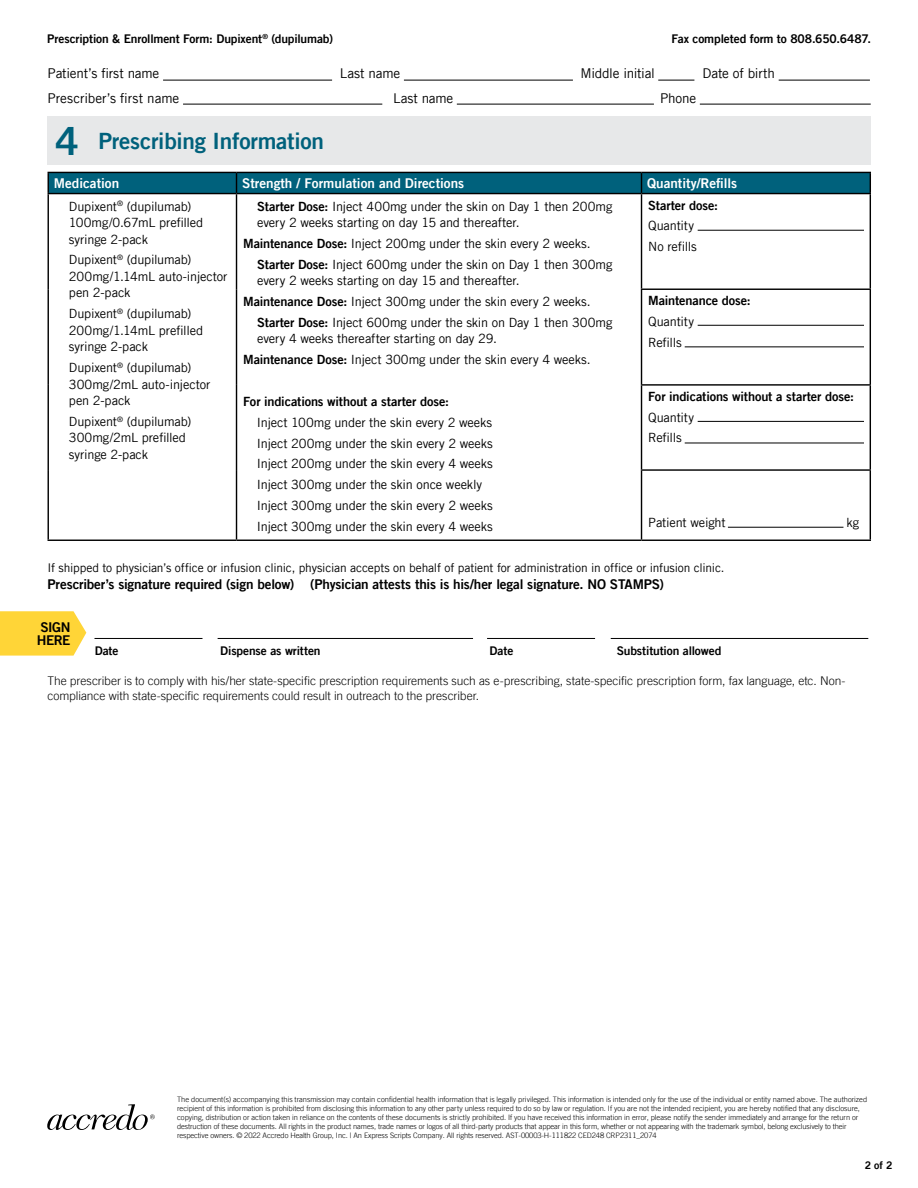
<style>
.page{position:relative;width:918px;height:1188px;background:#fff}
.page>*{position:absolute;margin:0;border:0;box-sizing:border-box;transform-origin:0 0}
.t1{font:22.5px "Trade Gothic Bold Two";letter-spacing:-.01em;color:#00617c}
.t2{font:13.5px "Trade Gothic Bold Two";letter-spacing:-.015em;color:#000}
.t3{font:13.5px "Trade Gothic";letter-spacing:-.01em;color:#000}
.t4{font:13.5px "Trade Gothic Bold Two";color:#fff}
.t5{font:13.5px/13.5px "Trade Gothic Bold Two";letter-spacing:-.035em;color:#000}
.t6{font:12.75px/16.5px "Trade Gothic";letter-spacing:-.01em;color:#000}
.t7{font:12.75px "Trade Gothic Bold Two";letter-spacing:-.01em;color:#000}
.t8{font:300 12px/15px "Trade Gothic";letter-spacing:-.005em;color:#000}
.t9{font:12px "Trade Gothic Bold Two";letter-spacing:-.01em;color:#000}
.t10{font:12px "Trade Gothic";letter-spacing:-.015em;color:#000}
.t11{font:10.5px "Trade Gothic Bold Two";color:#000}
.t12{font:300 7.5px/9px "Trade Gothic";letter-spacing:-.005em;color:#000}
.s1{font-size:39px}
.s2{font-family:"Trade Gothic Bold Two"}
</style>
<div class="page">
<svg style="left:0;top:611px;width:86px;height:45px;background:#ffd847"></svg>
<div style="left:47px;top:117px;width:824px;height:48px;background:#e7e8e9"></div>
<svg style="left:49px;top:194px;width:821px;height:346px"></svg>
<svg style="left:48px;top:172px;width:823px;height:21px;background:#005a73"></svg>
<hr style="left:48px;top:193px;width:189px;height:1px;background:#000">
<hr style="left:48px;top:194px;width:1px;height:95px;background:#000">
<hr style="left:237px;top:193px;width:405px;height:1px;background:#000">
<hr style="left:236px;top:194px;width:1px;height:95px;background:#000">
<hr style="left:642px;top:193px;width:229px;height:1px;background:#000">
<hr style="left:641px;top:194px;width:1px;height:95px;background:#000">
<hr style="left:870px;top:194px;width:1px;height:95px;background:#000">
<hr style="left:48px;top:289px;width:1px;height:96px;background:#000">
<hr style="left:236px;top:289px;width:1px;height:96px;background:#000">
<hr style="left:641px;top:289px;width:230px;height:1px;background:#000">
<hr style="left:641px;top:290px;width:1px;height:94px;background:#000">
<hr style="left:870px;top:290px;width:1px;height:94px;background:#000">
<hr style="left:48px;top:385px;width:1px;height:85px;background:#000">
<hr style="left:236px;top:385px;width:1px;height:85px;background:#000">
<hr style="left:641px;top:384px;width:230px;height:2px;background:#000">
<hr style="left:641px;top:386px;width:1px;height:83px;background:#000">
<hr style="left:870px;top:386px;width:1px;height:83px;background:#000">
<hr style="left:48px;top:470px;width:1px;height:70px;background:#000">
<hr style="left:236px;top:470px;width:1px;height:70px;background:#000">
<hr style="left:641px;top:469px;width:230px;height:2px;background:#000">
<hr style="left:641px;top:471px;width:1px;height:69px;background:#000">
<hr style="left:870px;top:471px;width:1px;height:69px;background:#000">
<hr style="left:48px;top:540px;width:189px;height:1px;background:#000">
<hr style="left:237px;top:540px;width:405px;height:1px;background:#000">
<hr style="left:642px;top:540px;width:229px;height:1px;background:#000">
<hr style="left:163px;top:80px;width:169px;height:1px;background:#000">
<hr style="left:183px;top:104px;width:199px;height:1px;background:#000">
<hr style="left:457px;top:104px;width:197px;height:1px;background:#000">
<hr style="left:700px;top:104px;width:171px;height:1px;background:#000">
<hr style="left:404px;top:80px;width:169px;height:1px;background:#000">
<hr style="left:658px;top:80px;width:36px;height:1px;background:#000">
<hr style="left:698px;top:230px;width:166px;height:1px;background:#000">
<hr style="left:698px;top:325px;width:166px;height:1px;background:#000">
<hr style="left:698px;top:421px;width:166px;height:1px;background:#000">
<hr style="left:728px;top:527px;width:115px;height:1px;background:#000">
<hr style="left:685px;top:347px;width:179px;height:1px;background:#000">
<hr style="left:685px;top:443px;width:179px;height:1px;background:#000">
<hr style="left:779px;top:80px;width:91px;height:1px;background:#000">
<hr style="left:94px;top:638px;width:108px;height:1px;background:#000">
<hr style="left:487px;top:638px;width:108px;height:1px;background:#000">
<hr style="left:218px;top:638px;width:255px;height:1px;background:#000">
<hr style="left:611px;top:638px;width:257px;height:1px;background:#000">
<svg style="left:47px;top:1104px;width:108px;height:26px"></svg>
<p class="t9" style="left:47px;top:33px;width:287px">Prescription &amp; Enrollment Form: Dupixent<sup>®</sup> (dupilumab)</p>
<p class="t9" style="left:671px;top:33px;width:201px">Fax completed form to 808.650.6487.</p>
<p class="t3" style="left:48px;top:68px;width:113px">Patient’s first name</p>
<p class="t3" style="left:340px;top:68px;width:62px">Last name</p>
<p class="t3" style="left:581px;top:68px;width:76px">Middle initial</p>
<p class="t3" style="left:703px;top:68px;width:74px">Date of birth</p>
<p class="t3" style="left:48px;top:92px;width:133px">Prescriber’s first name</p>
<p class="t3" style="left:393px;top:92px;width:62px">Last name</p>
<p class="t3" style="left:660px;top:92px;width:38px">Phone</p>
<h1 class="t1" style="left:55px;top:131px;width:271px"><span class="s1">4</span> Prescribing Information</h1>
<p class="t4" style="left:54px;top:177px;width:67px">Medication</p>
<p class="t4" style="left:242px;top:177px;width:223px">Strength / Formulation and Directions</p>
<p class="t4" style="left:647px;top:177px;width:92px">Quantity/Refills</p>
<p class="t6" style="left:69px;top:199px;width:136px">Dupixent<sup>®</sup> (dupilumab)<br>100mg/0.67mL prefilled syringe 2-pack</p>
<p class="t6" style="left:69px;top:253px;width:160px">Dupixent<sup>®</sup> (dupilumab)<br>200mg/1.14mL auto-injector pen 2-pack</p>
<p class="t6" style="left:69px;top:306px;width:136px">Dupixent<sup>®</sup> (dupilumab)<br>200mg/1.14mL prefilled syringe 2-pack</p>
<p class="t6" style="left:69px;top:360px;width:143px">Dupixent<sup>®</sup> (dupilumab)<br>300mg/2mL auto-injector pen 2-pack</p>
<p class="t6" style="left:69px;top:414px;width:124px">Dupixent<sup>®</sup> (dupilumab)<br>300mg/2mL prefilled syringe 2-pack</p>
<p class="t7" style="left:648px;top:199px;width:71px">Starter dose:</p>
<p class="t6" style="left:648px;top:216px;width:50px;line-height:20.9px">Quantity<br>No refills</p>
<p class="t6" style="left:257px;top:199px;width:357px"><span class="s2">Starter Dose:</span> Inject 400mg under the skin on Day 1 then 200mg every 2 weeks starting on day 15 and thereafter.</p>
<p class="t6" style="left:257px;top:234px;width:357px;line-height:20.9px;text-indent:-14px"><span class="s2">Maintenance Dose:</span> Inject 200mg under the skin every 2 weeks.<br><span class="s2">Starter Dose:</span> Inject 600mg under the skin on Day 1 then 300mg</p>
<p class="t6" style="left:257px;top:273px;width:264px">every 2 weeks starting on day 15 and thereafter.</p>
<p class="t6" style="left:243px;top:294px;width:349px"><span class="s2">Maintenance Dose:</span> Inject 300mg under the skin every 2 weeks.</p>
<p class="t6" style="left:257px;top:315px;width:357px"><span class="s2">Starter Dose:</span> Inject 600mg under the skin on Day 1 then 300mg</p>
<p class="t6" style="left:243px;top:329px;width:349px;line-height:20.9px;text-indent:14px">every 4 weeks thereafter starting on day 29.<br><span class="s2">Maintenance Dose:</span> Inject 300mg under the skin every 4 weeks.</p>
<p class="t7" style="left:243px;top:396px;width:207px">For indications without a starter dose:</p>
<p class="t6" style="left:257px;top:413px;width:237px;line-height:20.9px">Inject 100mg under the skin every 2 weeks Inject 200mg under the skin every 2 weeks Inject 200mg under the skin every 4 weeks Inject 300mg under the skin once weekly Inject 300mg under the skin every 2 weeks Inject 300mg under the skin every 4 weeks</p>
<p class="t7" style="left:648px;top:295px;width:104px">Maintenance dose:</p>
<p class="t6" style="left:648px;top:312px;width:47px;line-height:20.9px">Quantity<br>Refills</p>
<p class="t7" style="left:648px;top:391px;width:207px">For indications without a starter dose:</p>
<p class="t6" style="left:648px;top:408px;width:47px;line-height:20.9px">Quantity<br>Refills</p>
<p class="t6" style="left:648px;top:515px;width:79px">Patient weight</p>
<p class="t6" style="left:846px;top:515px;width:14px">kg</p>
<p class="t10" style="left:48px;top:562px;width:679px">If shipped to physician’s office or infusion clinic, physician accepts on behalf of patient for administration in office or infusion clinic.</p>
<p class="t2" style="left:48px;top:578px;width:618px">Prescriber’s signature required (sign below) (Physician attests this is his/her legal signature. NO STAMPS)</p>
<p class="t5" style="left:37px;top:621px;width:35px">SIGN<br>HERE</p>
<p class="t9" style="left:95px;top:645px;width:25px">Date</p>
<p class="t9" style="left:220px;top:645px;width:102px">Dispense as written</p>
<p class="t9" style="left:490px;top:645px;width:25px">Date</p>
<p class="t9" style="left:617px;top:645px;width:106px">Substitution allowed</p>
<p class="t8" style="left:48px;top:674px;width:799px">The prescriber is to comply with his/her state-specific prescription requirements such as e-prescribing, state-specific prescription form, fax language, etc. Non&shy;compliance with state-specific requirements could result in outreach to the prescriber.</p>
<p class="t12" style="left:177px;top:1095px;width:692px">The document(s) accompanying this transmission may contain confidential health information that is legally privileged. This information is intended only for the use of the individual or entity named above. The authorized recipient of this information is prohibited from disclosing this information to any other party unless required to do so by law or regulation. If you are not the intended recipient, you are hereby notified that any disclosure, copying, distribution or action taken in reliance on the contents of these documents is strictly prohibited. If you have received this information in error, please notify the sender immediately and arrange for the return or destruction of these documents. All rights in the product names, trade names or logos of all third-party products that appear in this form, whether or not appearing with the trademark symbol, belong exclusively to their respective owners. © 2022 Accredo Health Group, Inc. | An Express Scripts Company. All rights reserved. AST-00003-H-111822 CED248 CRP2311_2074</p>
<p class="t11" style="left:865px;top:1160px;width:29px">2 of 2</p>
</div>
